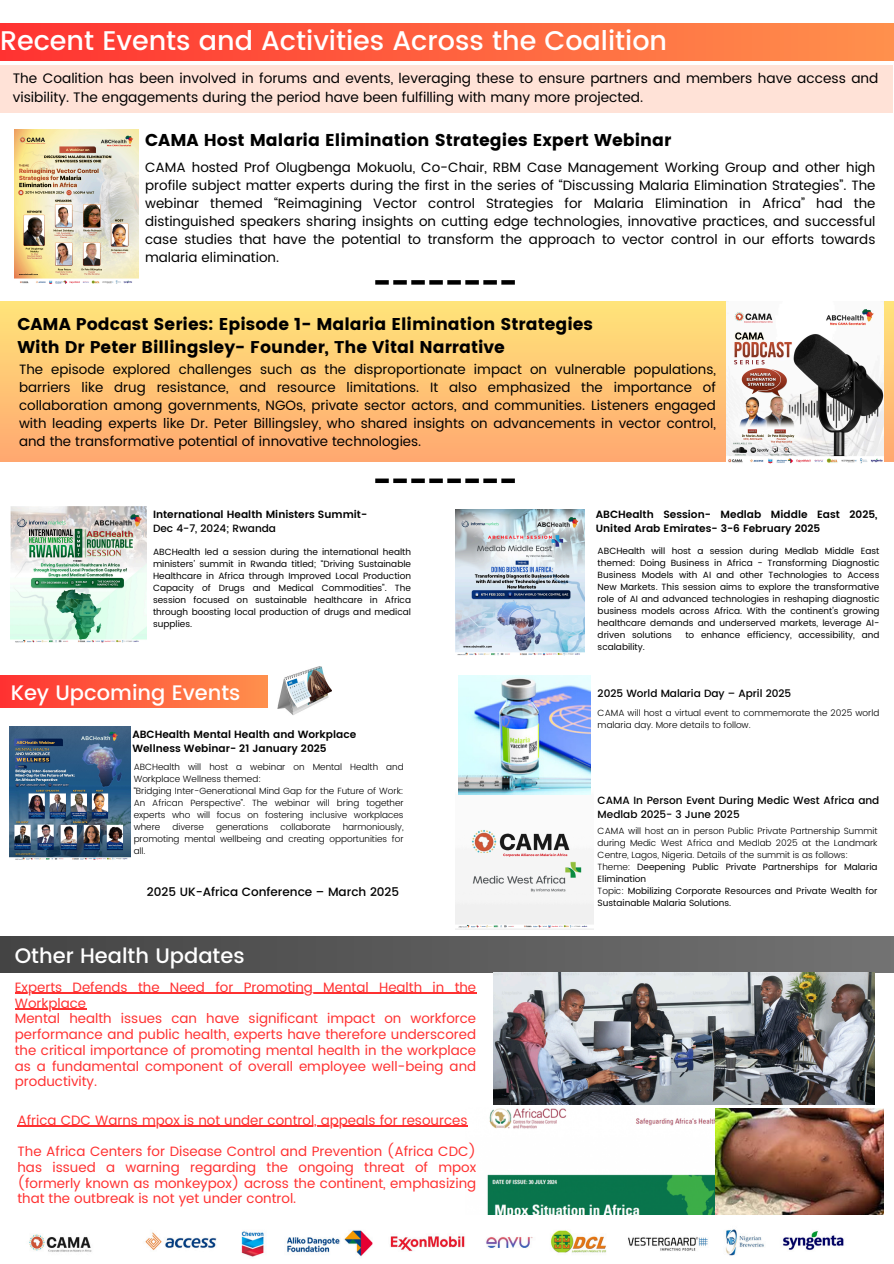
<style>
.page{position:relative;width:894px;height:1264px;background:#fff}
.page>*{position:absolute;margin:0;border:0;box-sizing:border-box;transform-origin:0 0}
.t1{font:500 27px "Poppins";color:#fff}
.t2{font:500 21px "Poppins";color:#fff}
.t3{font:17.1px/23.7px "Poppins";color:#000}
.t4{font:13.8px/19.2px "Poppins";color:#000}
.t5{font:13.5px/18px "Poppins";color:#000;text-align:justify}
.t6{font:13.5px/15.8px "Poppins";color:#ff3131;text-align:justify}
.t7{font:500 12px "Poppins";color:#000}
.t8{font:600 10.5px/14px "Poppins";color:#000}
.t9{font:500 10.5px/14px "Poppins";color:#000}
.t10{font:9px/12px "Poppins";color:#000;text-align:justify}
.t11{font:300 9px/12px "Poppins";color:#000;text-align:justify}
.s1{font-weight:500}
.s2{font-weight:300}
</style>
<div class="page">
<div style="left:0;top:23px;width:893px;height:38px;background:linear-gradient(to right,#ff3231,#ff904d)"></div>
<div style="left:0;top:66px;width:892px;height:47px;background:#ffe2d7"></div>
<svg style="left:375px;top:280px;width:139px;height:5px"></svg>
<svg style="left:375px;top:478px;width:139px;height:5px"></svg>
<img style="left:15px;top:129px;width:124px;height:155px">
<img style="left:11px;top:507px;width:136px;height:136px">
<img style="left:278px;top:666px;width:54px;height:49px">
<div style="left:0;top:676px;width:267px;height:31px;background:linear-gradient(to right,#ff3131,#ff904d)"></div>
<img style="left:10px;top:726px;width:120px;height:134px">
<div style="left:0;top:936px;width:893px;height:36px;background:linear-gradient(to right,#444,#737373)"></div>
<img style="left:456px;top:510px;width:128px;height:145px">
<img style="left:456px;top:785px;width:137px;height:143px">
<img style="left:458px;top:676px;width:132px;height:118px">
<img style="left:465px;top:1108px;width:250px;height:107px">
<hr style="left:17px;top:1125px;width:450px;height:1px;background:#ff3131">
<img style="left:715px;top:1108px;width:168px;height:107px">
<img style="left:29px;top:1229px;width:815px;height:28px">
<img style="left:493px;top:972px;width:381px;height:132px">
<div style="left:0;top:301px;width:893px;height:160px;background:linear-gradient(to bottom,#ffe57a,#ffa871)"></div>
<img style="left:726px;top:301px;width:156px;height:163px">
<hr style="left:15px;top:992px;width:461px;height:2px;background:#ff3131">
<hr style="left:15px;top:1008px;width:71px;height:1px;background:#ff3131">
<p class="t1" style="left:0;top:25px;width:668px">Recent Events and Activities Across the Coalition</p>
<h3 class="t4" style="left:13px;top:68px;width:867px">The Coalition has been involved in forums and events, leveraging these to ensure partners and members have access and visibility. The engagements during the period have been fulfilling with many more projected.</h3>
<h3 class="t3" style="left:145px;top:129px;width:527px">CAMA Host Malaria Elimination Strategies Expert Webinar</h3>
<h4 class="t5" style="left:145px;top:158px;width:731px">CAMA hosted Prof Olugbenga Mokuolu, Co-Chair, RBM Case Management Working Group and other high profile subject matter experts during the first in the series of “Discussing Malaria Elimination Strategies”. The webinar themed “Reimagining Vector control Strategies for Malaria Elimination in Africa” had the distinguished speakers sharing insights on cutting edge technologies, innovative practices, and successful case studies that have the potential to transform the approach to vector control in our efforts towards malaria elimination.</h4>
<p class="t3" style="left:17px;top:312px;width:577px">CAMA Podcast Series: Episode 1- Malaria Elimination Strategies<br>With Dr Peter Billingsley- Founder, The Vital Narrative</p>
<p class="t5" style="left:19px;top:360px;width:698px">The episode explored challenges such as the disproportionate impact on vulnerable populations, barriers like drug resistance, and resource limitations. It also emphasized the importance of collaboration among governments, NGOs, private sector actors, and communities. Listeners engaged with leading experts like Dr. Peter Billingsley, who shared insights on advancements in vector control, and the transformative potential of innovative technologies.</p>
<h6 class="t8" style="left:153px;top:507px;width:215px">International Health Ministers Summit-<br><span class="s1">Dec 4-7, 2024; Rwanda</span></h6>
<h4 class="t10" style="left:153px;top:546px;width:259px">ABCHealth led a session during the international health ministers’ summit in Rwanda titled; “Driving Sustainable Healthcare in Africa through Improved Local Production Capacity of Drugs and Medical Commodities". The session focused on sustainable healthcare in Africa through boosting local production of drugs and medical supplies.</h4>
<p class="t2" style="left:11px;top:680px;width:231px">Key Upcoming Events</p>
<h6 class="t8" style="left:132px;top:727px;width:225px">ABCHealth Mental Health and Workplace<br>Wellness Webinar- 21 January 2025</h6>
<p class="t11" style="left:134px;top:760px;width:271px">ABCHealth will host a webinar on Mental Health and<br>Workplace Wellness themed:</p>
<p class="t11" style="left:134px;top:784px;width:271px">“Bridging Inter-Generational Mind Gap for the Future of Work:<br>An African Perspective”. The webinar will bring together experts who will focus on fostering inclusive workplaces where</p>
<p class="t11" style="left:134px;top:820px;width:271px;text-indent:209px">harmoniously, promoting mental wellbeing and creating opportunities for all.</p>
<p class="t11" style="left:172px;top:820px;width:33px">diverse</p>
<p class="t11" style="left:216px;top:820px;width:54px">generations</p>
<p class="t11" style="left:280px;top:820px;width:52px">collaborate</p>
<h2 class="t7" style="left:147px;top:884px;width:254px">2025 UK-Africa Conference – March 2025</h2>
<p class="t2" style="left:15px;top:943px;width:231px">Other Health Updates</p>
<h6 class="t6" style="left:15px;top:979px;width:463px">Experts Defends the Need for Promoting Mental Health in the</h6>
<p class="t6" style="left:15px;top:995px;width:463px;text-align:left">Workplace<br>Mental health issues can have significant impact on workforce performance and public health, experts have therefore underscored the critical importance of promoting mental health in the workplace as a fundamental component of overall employee well-being and productivity.</p>
<h1 class="t6" style="left:17px;top:1112px;width:451px">Africa CDC Warns mpox is not under control, appeals for resources</h1>
<h4 class="t6" style="left:17px;top:1143px;width:460px">The Africa Centers for Disease Control and Prevention (Africa CDC) has issued a warning regarding the ongoing threat of mpox (formerly known as monkeypox) across the continent, emphasizing that the outbreak is not yet under control.</h4>
<p class="t8" style="left:595px;top:507px;width:283px">ABCHealth Session- Medlab Middle East 2025,<br>United Arab Emirates- 3-6 February 2025</p>
<p class="t10" style="left:597px;top:544px;width:283px">ABCHealth will host a session during Medlab Middle East themed: Doing Business in Africa - Transforming Diagnostic Business Models with AI and other Technologies to Access New Markets. This session aims to explore the transformative role of AI and advanced technologies in reshaping diagnostic business models across Africa. With the continent's growing healthcare demands and underserved markets, leverage AI&shy;driven solutions</p>
<p class="t10" style="left:685px;top:628px;width:195px">to enhance efficiency, accessibility, and</p>
<p class="t10" style="left:597px;top:640px;width:49px">scalability.</p>
<p class="t9" style="left:597px;top:686px;width:195px">2025 World Malaria Day – April 2025</p>
<p class="t11" style="left:597px;top:706px;width:283px">CAMA will host a virtual event to commemorate the 2025 world malaria day. More details to follow.</p>
<h5 class="t9" style="left:597px;top:793px;width:283px">CAMA In Person Event During Medic West Africa and<br>Medlab 2025- 3 June 2025</h5>
<h6 class="t11" style="left:597px;top:824px;width:281px">CAMA will host an in person Public Private Partnership Summit during Medic West Africa and Medlab 2025 at the Landmark Centre, Lagos, Nigeria. Details of the summit is as follows:</h6>
<p class="t10" style="left:597px;top:860px;width:281px"><span class="s2">Theme:</span> Deepening Public Private Partnerships for Malaria<br>Elimination</p>
<p class="t10" style="left:597px;top:884px;width:281px"><span class="s2">Topic:</span> Mobilizing Corporate Resources and Private Wealth for<br>Sustainable Malaria Solutions.</p>
</div>
